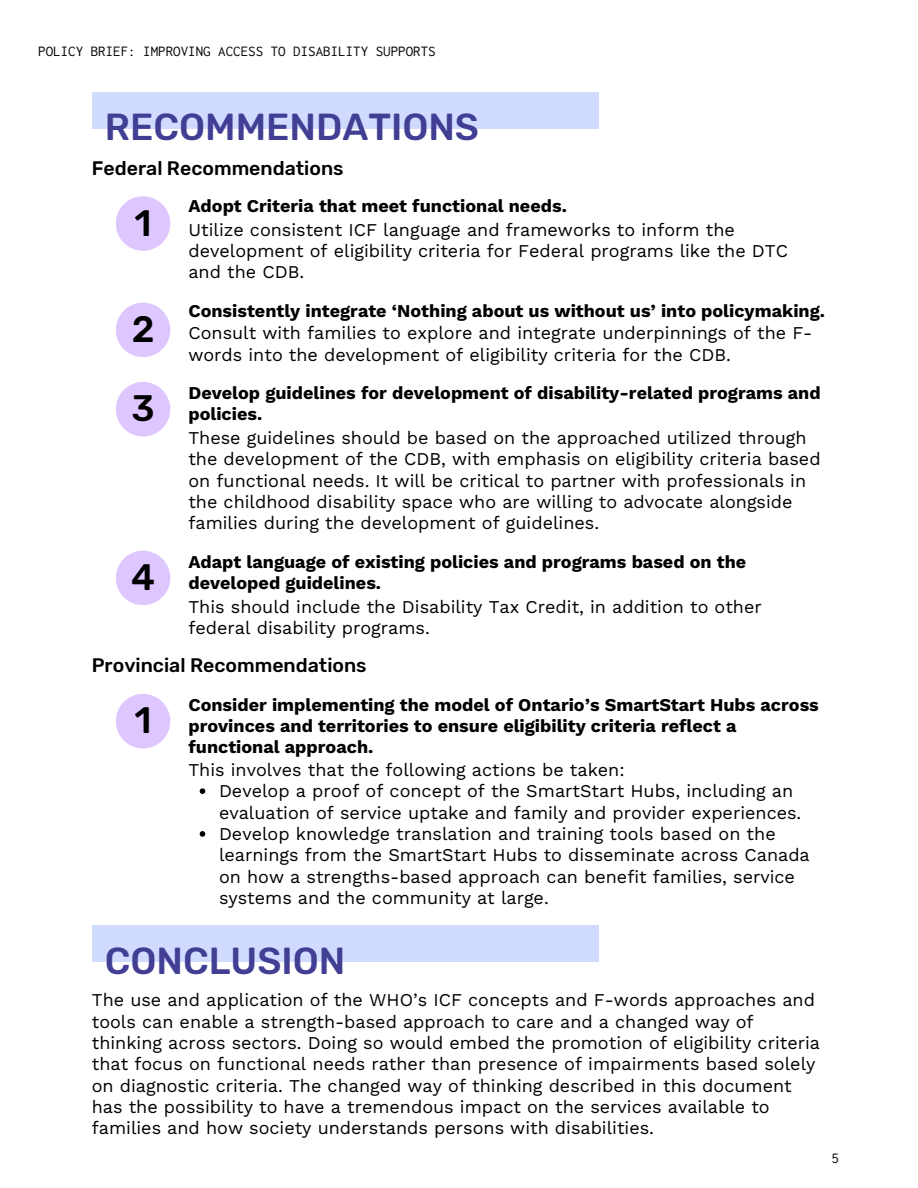
<style>
.page{position:relative;width:918px;height:1188px;background:#fff}
.page>*{position:absolute;margin:0;border:0;box-sizing:border-box;transform-origin:0 0}
.t1{font:500 37.5px "Rubik";color:#413e94}
.t2{font:500 36.75px/79.3px "Rubik";color:#000}
.t3{font:500 19.5px "Rubik";color:#000}
.t4{font:18px/21.3px "Work Sans";color:#000}
.t5{font:700 18px/21.3px "Work Sans";color:#000}
.t6{font:15px "Inconsolata";color:#000}
</style>
<div class="page">
<div style="left:92px;top:92px;width:506px;height:37px;background:#d1daff"></div>
<div style="left:116px;top:196px;width:54px;height:55px;background:#dec6ff;border-radius:50%"></div>
<div style="left:116px;top:303px;width:54px;height:54px;background:#dec6ff;border-radius:50%"></div>
<div style="left:116px;top:382px;width:54px;height:54px;background:#dec6ff;border-radius:50%"></div>
<div style="left:116px;top:551px;width:54px;height:54px;background:#dec6ff;border-radius:50%"></div>
<svg style="left:200px;top:788px;width:5px;height:6px"></svg>
<svg style="left:200px;top:831px;width:5px;height:6px"></svg>
<div style="left:116px;top:694px;width:54px;height:54px;background:#dec6ff;border-radius:50%"></div>
<div style="left:92px;top:926px;width:506px;height:36px;background:#d1daff"></div>
<p class="t6" style="left:38px;top:43px;width:399px">POLICY BRIEF: IMPROVING ACCESS TO DISABILITY SUPPORTS</p>
<h1 class="t1" style="left:105px;top:105px;width:376px">RECOMMENDATIONS</h1>
<p class="t3" style="left:92px;top:156px;width:253px">Federal Recommendations</p>
<h2 class="t2" style="left:135px;top:183px;width:19px">1</h2>
<h2 class="t2" style="left:131px;top:290px;width:25px">2<br>3</h2>
<h2 class="t2" style="left:131px;top:538px;width:25px">4</h2>
<p class="t5" style="left:188px;top:196px;width:380px">Adopt Criteria that meet functional needs.</p>
<p class="t4" style="left:188px;top:219px;width:601px">Utilize consistent ICF language and frameworks to inform the development of eligibility criteria for Federal programs like the DTC and the CDB.</p>
<p class="t5" style="left:188px;top:300px;width:638px">Consistently integrate ‘Nothing about us without us’ into policymaking.</p>
<p class="t4" style="left:188px;top:322px;width:626px">Consult with families to explore and integrate underpinnings of the F&shy;words into the development of eligibility criteria for the CDB.</p>
<p class="t5" style="left:188px;top:382px;width:634px">Develop guidelines for development of disability-related programs and policies.</p>
<p class="t4" style="left:188px;top:427px;width:634px">These guidelines should be based on the approached utilized through the development of the CDB, with emphasis on eligibility criteria based on functional needs. It will be critical to partner with professionals in the childhood disability space who are willing to advocate alongside families during the development of guidelines.</p>
<p class="t5" style="left:188px;top:551px;width:559px">Adapt language of existing policies and programs based on the developed guidelines.</p>
<p class="t4" style="left:188px;top:596px;width:575px">This should include the Disability Tax Credit, in addition to other federal disability programs.</p>
<p class="t3" style="left:92px;top:654px;width:276px">Provincial Recommendations</p>
<h2 class="t2" style="left:135px;top:681px;width:19px">1</h2>
<p class="t5" style="left:188px;top:694px;width:632px">Consider implementing the model of Ontario’s SmartStart Hubs across provinces and territories to ensure eligibility criteria reflect a functional approach.</p>
<p class="t4" style="left:219px;top:759px;width:592px;text-indent:-31px">This involves that the following actions be taken:<br>Develop a proof of concept of the SmartStart Hubs, including an evaluation of service uptake and family and provider experiences.<br>Develop knowledge translation and training tools based on the learnings from the SmartStart Hubs to disseminate across Canada on how a strengths-based approach can benefit families, service systems and the community at large.</p>
<h1 class="t1" style="left:105px;top:939px;width:242px">CONCLUSION</h1>
<p class="t4" style="left:92px;top:989px;width:730px">The use and application of the WHO’s ICF concepts and F-words approaches and tools can enable a strength-based approach to care and a changed way of thinking across sectors. Doing so would embed the promotion of eligibility criteria that focus on functional needs rather than presence of impairments based solely on diagnostic criteria. The changed way of thinking described in this document has the possibility to have a tremendous impact on the services available to families and how society understands persons with disabilities.</p>
<p class="t6" style="left:832px;top:1150px;width:9px">5</p>
</div>
